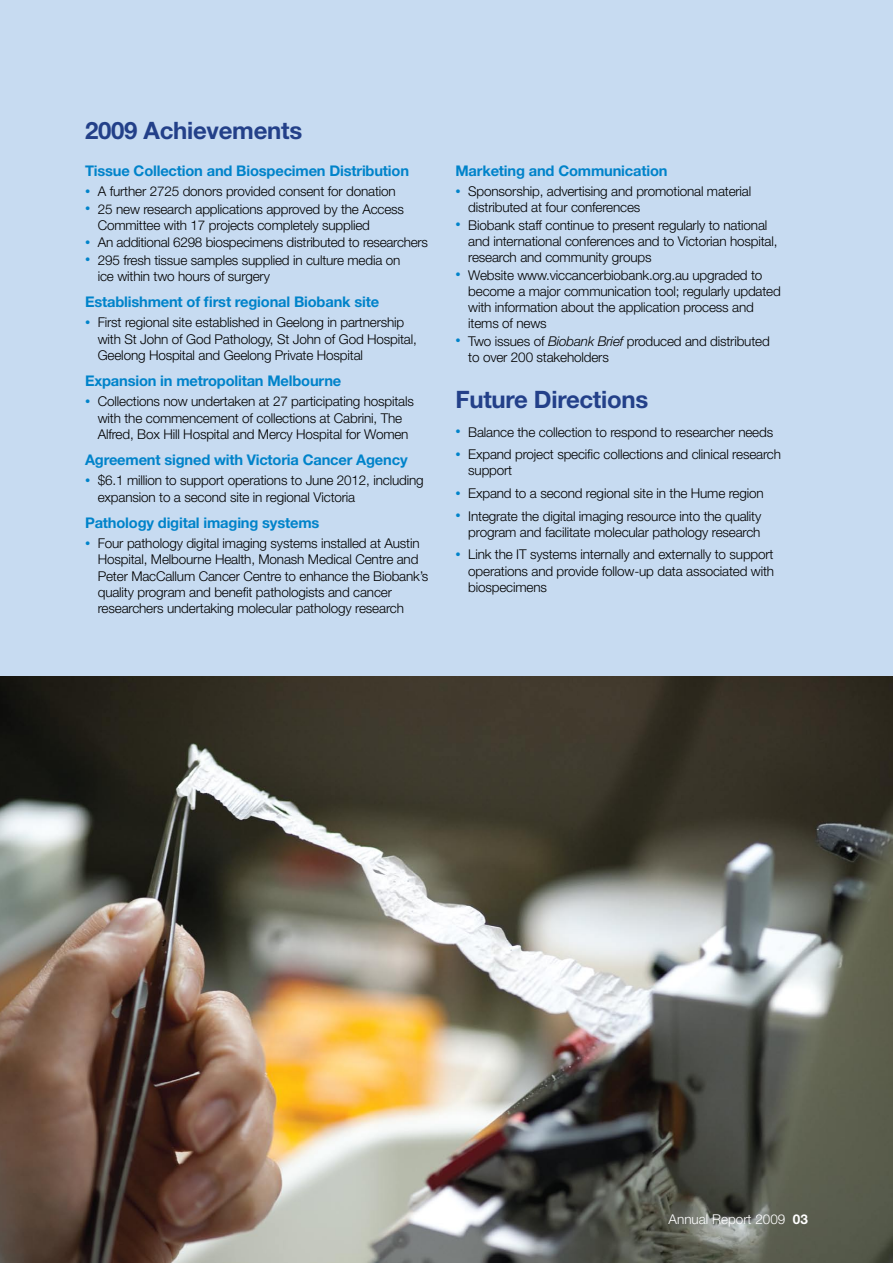
<style>
.page{position:relative;width:893px;height:1263px;background:#fff}
.page>*{position:absolute;margin:0;border:0;box-sizing:border-box;transform-origin:0 0}
.t1{font:700 24px "Helvetica Neue";letter-spacing:-.01em;color:#234089}
.t2{font:700 14.7px "Helvetica Neue";letter-spacing:-.01em;color:#0083ca}
.t3{font:300 13.5px/16.2px "Helvetica Neue";letter-spacing:-.01em;color:#000}
.t4{font:300 13.5px "Helvetica Neue";color:#fff}
.s1{font-size:10.5px;color:#0083ca}
.s2{font-style:italic}
.s3{font-weight:700}
</style>
<div class="page">
<div style="left:0;top:0;width:893px;height:703px;background:#c7dbf1"></div>
<img style="left:0;top:676px;width:893px;height:587px">
<h1 class="t1" style="left:85px;top:115px;width:219px">2009 Achievements</h1>
<p class="t2" style="left:85px;top:161px;width:326px">Tissue Collection and Biospecimen Distribution</p>
<p class="t3" style="left:85px;top:183px;width:312px"><span class="s1">•</span> A further 2725 donors provided consent for donation</p>
<p class="t3" style="left:98px;top:200px;width:308px;text-indent:-13px"><span class="s1">•</span> 25 new research applications approved by the Access<br>Committee with 17 projects completely supplied</p>
<p class="t3" style="left:85px;top:234px;width:344px"><span class="s1">•</span> An additional 6298 biospecimens distributed to researchers</p>
<p class="t3" style="left:98px;top:251px;width:304px;text-indent:-13px"><span class="s1">•</span> 295 fresh tissue samples supplied in culture media on ice within two hours of surgery</p>
<p class="t2" style="left:85px;top:293px;width:296px">Establishment of first regional Biobank site</p>
<p class="t3" style="left:98px;top:314px;width:321px;text-indent:-13px"><span class="s1">•</span> First regional site established in Geelong in partnership with St John of God Pathology, St John of God Hospital,<br>Geelong Hospital and Geelong Private Hospital</p>
<p class="t2" style="left:85px;top:372px;width:258px">Expansion in metropolitan Melbourne</p>
<p class="t3" style="left:85px;top:393px;width:330px;text-align:center"><span class="s1">•</span> Collections now undertaken at 27 participating hospitals with the commencement of collections at Cabrini, The<br>Alfred, Box Hill Hospital and Mercy Hospital for Women</p>
<p class="t2" style="left:85px;top:451px;width:324px">Agreement signed with Victoria Cancer Agency</p>
<p class="t3" style="left:98px;top:472px;width:327px;text-indent:-13px"><span class="s1">•</span> $6.1 million to support operations to June 2012, including expansion to a second site in regional Victoria</p>
<p class="t2" style="left:85px;top:513px;width:236px">Pathology digital imaging systems</p>
<p class="t3" style="left:98px;top:535px;width:332px;text-indent:-13px"><span class="s1">•</span> Four pathology digital imaging systems installed at Austin Hospital, Melbourne Health, Monash Medical Centre and Peter MacCallum Cancer Centre to enhance the Biobank’s quality program and benefit pathologists and cancer researchers undertaking molecular pathology research</p>
<p class="t2" style="left:455px;top:161px;width:214px">Marketing and Communication</p>
<p class="t3" style="left:468px;top:183px;width:285px;text-indent:-13px"><span class="s1">•</span> Sponsorship, advertising and promotional material distributed at four conferences</p>
<p class="t3" style="left:468px;top:216px;width:311px;text-indent:-13px"><span class="s1">•</span> Biobank staff continue to present regularly to national and international conferences and to Victorian hospital, research and community groups</p>
<p class="t3" style="left:468px;top:266px;width:314px;text-indent:-13px"><span class="s1">•</span> Website www.viccancerbiobank.org.au upgraded to become a major communication tool; regularly updated with information about the application process and items of news</p>
<p class="t3" style="left:468px;top:332px;width:303px;text-indent:-13px"><span class="s1">•</span> Two issues of <span class="s2">Biobank Brief</span> produced and distributed to over 200 stakeholders</p>
<h1 class="t1" style="left:455px;top:384px;width:194px">Future Directions</h1>
<p class="t3" style="left:455px;top:423px;width:319px"><span class="s1">•</span> Balance the collection to respond to researcher needs</p>
<p class="t3" style="left:468px;top:446px;width:314px;text-indent:-13px"><span class="s1">•</span> Expand project specific collections and clinical research support</p>
<p class="t3" style="left:455px;top:485px;width:310px"><span class="s1">•</span> Expand to a second regional site in the Hume region</p>
<p class="t3" style="left:455px;top:507px;width:307px;text-align:right"><span class="s1">•</span> Integrate the digital imaging resource into the quality program and facilitate molecular pathology research</p>
<p class="t3" style="left:468px;top:546px;width:307px;text-align:justify;text-indent:-13px"><span class="s1">•</span> Link the IT systems internally and externally to support operations and provide follow-up data associated with biospecimens</p>
<p class="t4" style="left:669px;top:1211px;width:141px">Annual Report 2009 <span class="s3">03</span></p>
</div>
